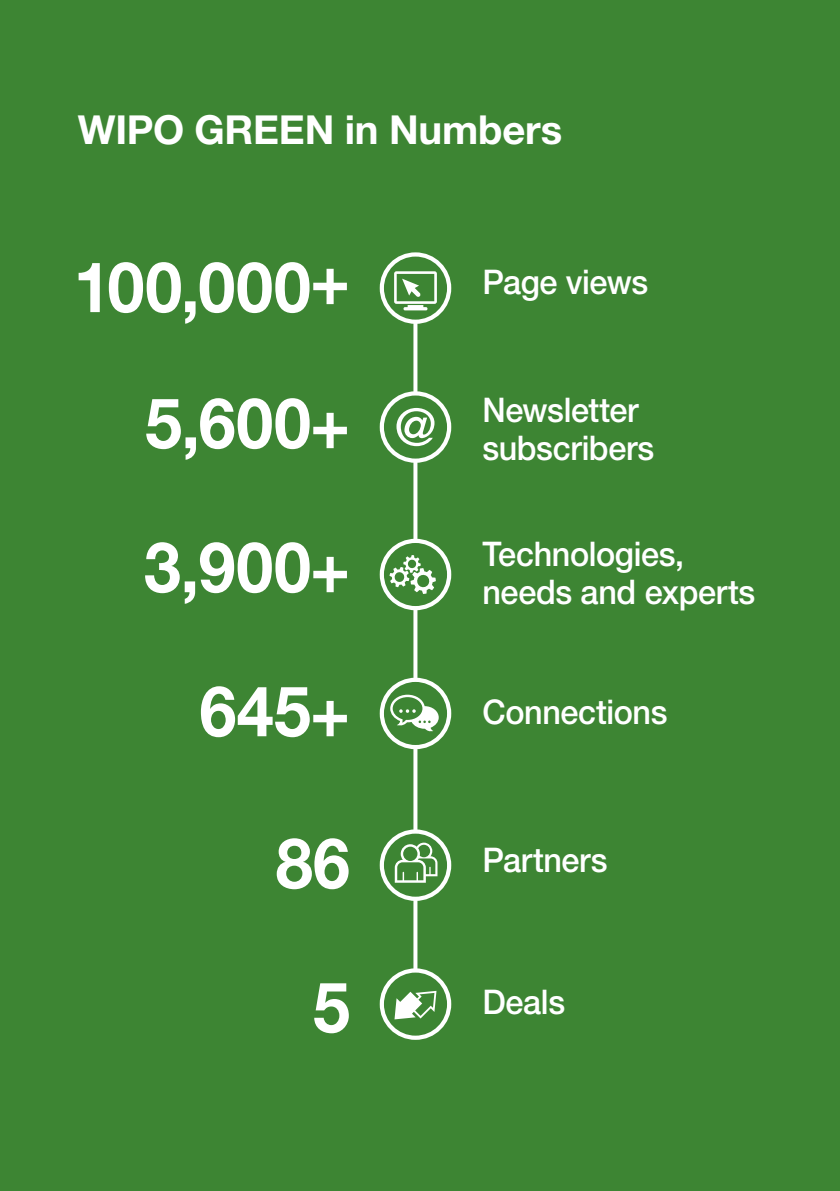
<style>
.page{position:relative;width:840px;height:1191px;background:#fff}
.page>*{position:absolute;margin:0;border:0;box-sizing:border-box;transform-origin:0 0}
.t1{font:700 70px/144px "Helvetica Neue LT Std";letter-spacing:.01em;color:#fff;text-align:right;scale:.95 1}
.t2{font:700 40px "Helvetica Neue LT Std";letter-spacing:-.005em;color:#fff}
.t3{font:500 34px/38px "Helvetica Neue LT Std";letter-spacing:-.01em;color:#fff;scale:.95 1}
</style>
<div class="page">
<div style="left:0;top:0;width:839px;height:1191px;background:#3d8533"></div>
<svg style="left:413px;top:749px;width:4px;height:80px"></svg>
<svg style="left:413px;top:463px;width:4px;height:76px"></svg>
<svg style="left:413px;top:610px;width:4px;height:67px"></svg>
<svg style="left:413px;top:901px;width:4px;height:67px"></svg>
<svg style="left:413px;top:324px;width:4px;height:67px"></svg>
<div style="left:379px;top:539px;width:72px;height:71px;border:4px solid #fff;border-radius:50%"></div>
<div style="left:379px;top:829px;width:72px;height:72px;border:4px solid #fff;border-radius:50%"></div>
<div style="left:379px;top:677px;width:72px;height:72px;border:4px solid #fff;border-radius:50%"></div>
<div style="left:379px;top:968px;width:72px;height:71px;border:4px solid #fff;border-radius:50%"></div>
<svg style="left:389px;top:555px;width:46px;height:39px"></svg>
<svg style="left:394px;top:990px;width:42px;height:29px"></svg>
<svg style="left:390px;top:694px;width:48px;height:38px"></svg>
<svg style="left:394px;top:842px;width:43px;height:40px"></svg>
<div style="left:379px;top:252px;width:72px;height:72px;border:4px solid #fff;border-radius:50%"></div>
<div style="left:379px;top:391px;width:72px;height:72px;border:4px solid #fff;border-radius:50%"></div>
<svg style="left:394px;top:271px;width:42px;height:39px"></svg>
<svg style="left:396px;top:408px;width:38px;height:38px"></svg>
<p class="t2" style="left:78px;top:105px;width:485px">WIPO GREEN in Numbers</p>
<h1 class="t1" style="left:74px;top:218px;width:292px;line-height:136px">100,000+<br>5,600+</h1>
<h1 class="t1" style="left:144px;top:494px;width:218px">3,900+<br>645+</h1>
<h1 class="t1" style="left:275px;top:789px;width:80px;text-align:center">86<br>5</h1>
<p class="t3" style="left:482px;top:263px;width:176px">Page views</p>
<p class="t3" style="left:482px;top:391px;width:182px">Newsletter subscribers</p>
<p class="t3" style="left:482px;top:535px;width:288px">Technologies, needs and experts</p>
<p class="t3" style="left:482px;top:693px;width:196px">Connections</p>
<p class="t3" style="left:482px;top:841px;width:133px">Partners</p>
<p class="t3" style="left:482px;top:983px;width:88px">Deals</p>
</div>
